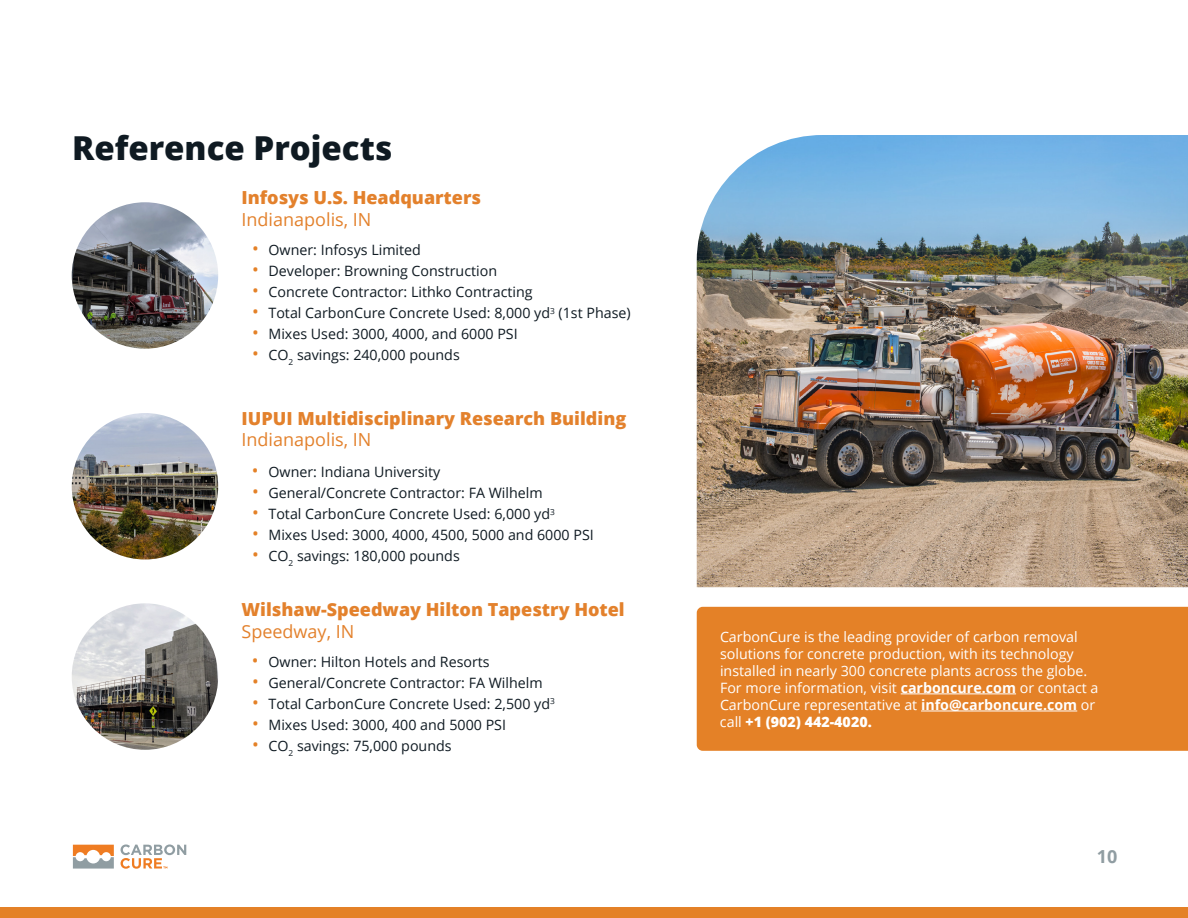
<style>
.page{position:relative;width:1188px;height:918px;background:#fff}
.page>*{position:absolute;margin:0;border:0;box-sizing:border-box;transform-origin:0 0}
.t1{font:800 33px "Open Sans";color:#0f1a22}
.t2{font:800 18px "Open Sans";color:#e3812c}
.t3{font:18px "Open Sans";color:#e3812c}
.t4{font:700 18px "Open Sans";color:#909da2}
.t5{font:14.25px "Open Sans";color:#0f1a22}
.t6{font:14.25px/17.1px "Open Sans";color:#fff}
.s1{font-size:18px;color:#e48127}
.s2{font-weight:700}
.s3{font-weight:800}
</style>
<div class="page">
<div style="left:697px;top:607px;width:491px;height:144px;background:#e48127"></div>
<hr style="left:901px;top:694px;width:115px;height:1px;background:#fff">
<hr style="left:921px;top:711px;width:156px;height:1px;background:#fff">
<img style="left:72px;top:202px;width:146px;height:147px;border-radius:73px">
<img style="left:72px;top:413px;width:146px;height:147px;border-radius:73px">
<img style="left:72px;top:603px;width:146px;height:147px;border-radius:73px">
<img style="left:697px;top:135px;width:491px;height:452px">
<svg style="left:73px;top:845px;width:41px;height:24px"></svg>
<svg style="left:121px;top:844px;width:65px;height:25px"></svg>
<div style="left:0;top:907px;width:1188px;height:11px;background:#e48127"></div>
<h1 class="t1" style="left:72px;top:123px;width:322px">Reference Projects</h1>
<p class="t2" style="left:242px;top:184px;width:241px">Infosys U.S. Headquarters</p>
<p class="t3" style="left:242px;top:207px;width:132px">Indianapolis, IN</p>
<p class="t5" style="left:252px;top:241px;width:171px"><span class="s1">•</span> Owner: Infosys Limited</p>
<p class="t5" style="left:252px;top:262px;width:247px"><span class="s1">•</span> Developer: Browning Construction</p>
<p class="t5" style="left:252px;top:283px;width:282px"><span class="s1">•</span> Concrete Contractor: Lithko Contracting</p>
<p class="t5" style="left:252px;top:304px;width:380px"><span class="s1">•</span> Total CarbonCure Concrete Used: 8,000 yd<sup>3</sup> (1st Phase)</p>
<p class="t5" style="left:252px;top:325px;width:267px"><span class="s1">•</span> Mixes Used: 3000, 4000, and 6000 PSI</p>
<p class="t5" style="left:252px;top:346px;width:209px"><span class="s1">•</span> CO<sub>2</sub> savings: 240,000 pounds</p>
<p class="t2" style="left:242px;top:405px;width:386px">IUPUI Multidisciplinary Research Building</p>
<p class="t3" style="left:242px;top:428px;width:132px">Indianapolis, IN</p>
<p class="t5" style="left:252px;top:463px;width:190px"><span class="s1">•</span> Owner: Indiana University</p>
<p class="t5" style="left:252px;top:484px;width:292px"><span class="s1">•</span> General/Concrete Contractor: FA Wilhelm</p>
<p class="t5" style="left:252px;top:505px;width:304px"><span class="s1">•</span> Total CarbonCure Concrete Used: 6,000 yd<sup>3</sup></p>
<p class="t5" style="left:252px;top:526px;width:343px"><span class="s1">•</span> Mixes Used: 3000, 4000, 4500, 5000 and 6000 PSI</p>
<p class="t5" style="left:252px;top:547px;width:209px"><span class="s1">•</span> CO<sub>2</sub> savings: 180,000 pounds</p>
<p class="t2" style="left:242px;top:596px;width:385px">Wilshaw-Speedway Hilton Tapestry Hotel</p>
<p class="t3" style="left:242px;top:619px;width:114px">Speedway, IN</p>
<p class="t5" style="left:252px;top:652px;width:239px"><span class="s1">•</span> Owner: Hilton Hotels and Resorts</p>
<p class="t5" style="left:252px;top:673px;width:292px"><span class="s1">•</span> General/Concrete Contractor: FA Wilhelm</p>
<p class="t5" style="left:252px;top:694px;width:304px"><span class="s1">•</span> Total CarbonCure Concrete Used: 2,500 yd<sup>3</sup></p>
<p class="t5" style="left:252px;top:715px;width:256px"><span class="s1">•</span> Mixes Used: 3000, 400 and 5000 PSI</p>
<p class="t5" style="left:252px;top:736px;width:201px"><span class="s1">•</span> CO<sub>2</sub> savings: 75,000 pounds</p>
<p class="t6" style="left:720px;top:627px;width:380px">CarbonCure is the leading provider of carbon removal solutions for concrete production, with its technology installed in nearly 300 concrete plants across the globe.<br>For more information, visit <span class="s2">carboncure.com</span> or contact a CarbonCure representative at <span class="s2">info@carboncure.com</span> or call <span class="s3">+1 (902) 442-4020.</span></p>
<p class="t4" style="left:1097px;top:844px;width:22px">10</p>
</div>
